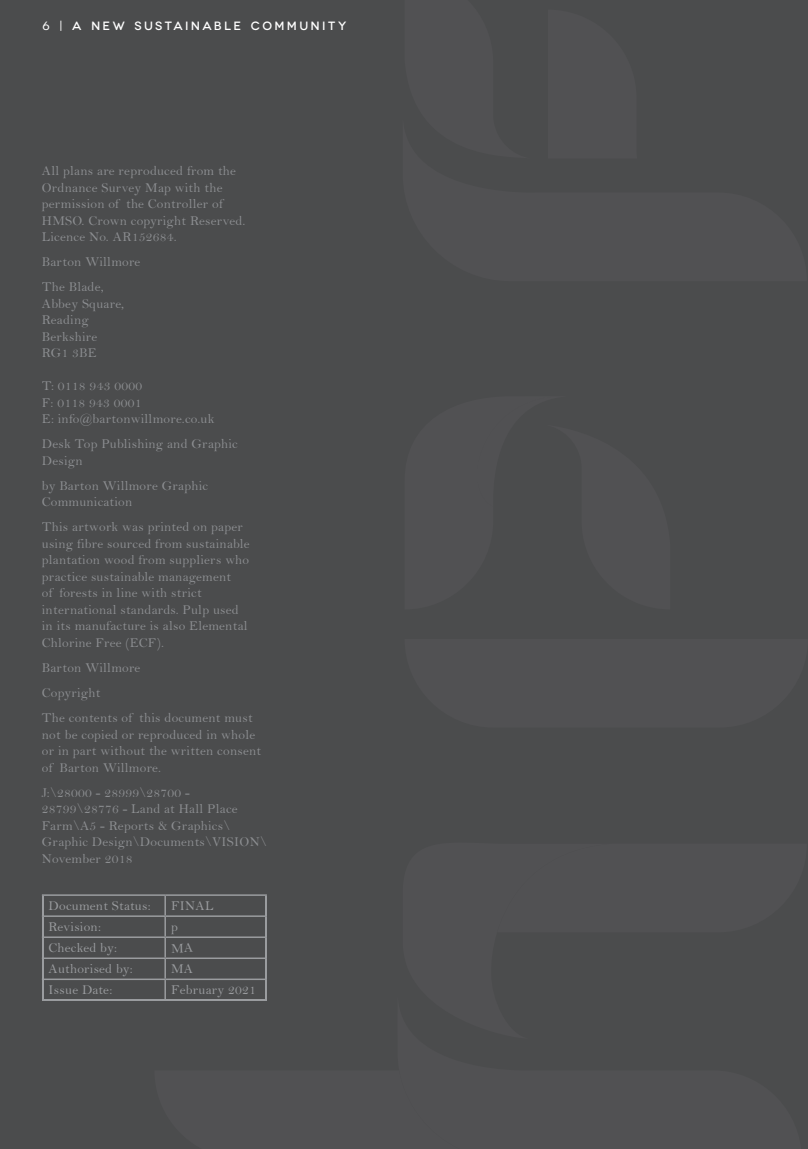
<style>
.page{position:relative;width:808px;height:1149px;background:#fff}
.page>*{position:absolute;margin:0;border:0;box-sizing:border-box;transform-origin:0 0}
.t1{font:13.5px/16.5px "Bell";letter-spacing:.02em;color:#8c8e91}
.t2{font:13.5px "Bell";letter-spacing:.02em;color:#9a9c9f}
.t3{font:500 12px "Novecentowide";letter-spacing:.2em;color:#fff}
.s1{font-weight:400}
</style>
<div class="page">
<div style="left:0;top:0;width:808px;height:1148px;background:#4b4c4d"></div>
<hr style="left:42px;top:999px;width:123px;height:1px;background:#9a9c9f">
<hr style="left:165px;top:999px;width:102px;height:1px;background:#9a9c9f">
<svg style="left:42px;top:894px;width:225px;height:105px"></svg>
<p class="t3" style="left:43px;top:18px;width:305px"><span class="s1">6 |</span> A NEW SUSTAINABLE COMMUNITY</p>
<p class="t1" style="left:42px;top:162px;width:205px">All plans are reproduced from the<br>Ordnance Survey Map with the permission of the Controller of<br>HMSO. Crown copyright Reserved.<br>Licence No. AR152684.</p>
<p class="t1" style="left:42px;top:249px;width:100px;line-height:25px">Barton Willmore<br>The Blade,</p>
<p class="t1" style="left:42px;top:295px;width:84px">Abbey Square,<br>Reading<br>Berkshire<br>RG1 3BE</p>
<p class="t1" style="left:42px;top:377px;width:174px">T: 0118 943 0000<br>F: 0118 943 0001<br>E: info@bartonwillmore.co.uk</p>
<p class="t1" style="left:42px;top:435px;width:198px">Desk Top Publishing and Graphic<br>Design</p>
<p class="t1" style="left:42px;top:477px;width:168px">by Barton Willmore Graphic<br>Communication</p>
<p class="t1" style="left:42px;top:518px;width:209px">This artwork was printed on paper using fibre sourced from sustainable plantation wood from suppliers who practice sustainable management<br>of forests in line with strict international standards. Pulp used in its manufacture is also Elemental Chlorine Free (ECF).</p>
<p class="t1" style="left:42px;top:654px;width:212px;line-height:25px">Barton Willmore<br>Copyright<br>The contents of this document must</p>
<p class="t1" style="left:42px;top:725px;width:221px">not be copied or reproduced in whole or in part without the written consent of Barton Willmore.</p>
<p class="t1" style="left:42px;top:783px;width:226px">J:\28000 - 28999\28700 -<br>28799\28776 - Land at Hall Place<br>Farm\A5 - Reports &amp; Graphics\<br>Graphic Design\Documents\VISION\<br>November 2018</p>
<p class="t2" style="left:49px;top:897px;width:104px">Document Status:</p>
<p class="t2" style="left:171px;top:897px;width:44px">FINAL</p>
<p class="t2" style="left:49px;top:918px;width:54px">Revision:</p>
<p class="t2" style="left:171px;top:918px;width:8px">p</p>
<p class="t2" style="left:49px;top:939px;width:70px">Checked by:</p>
<p class="t2" style="left:49px;top:960px;width:86px">Authorised by:</p>
<p class="t2" style="left:171px;top:960px;width:24px">MA</p>
<p class="t2" style="left:49px;top:981px;width:65px">Issue Date:</p>
<p class="t2" style="left:171px;top:981px;width:86px">February 2021</p>
</div>
